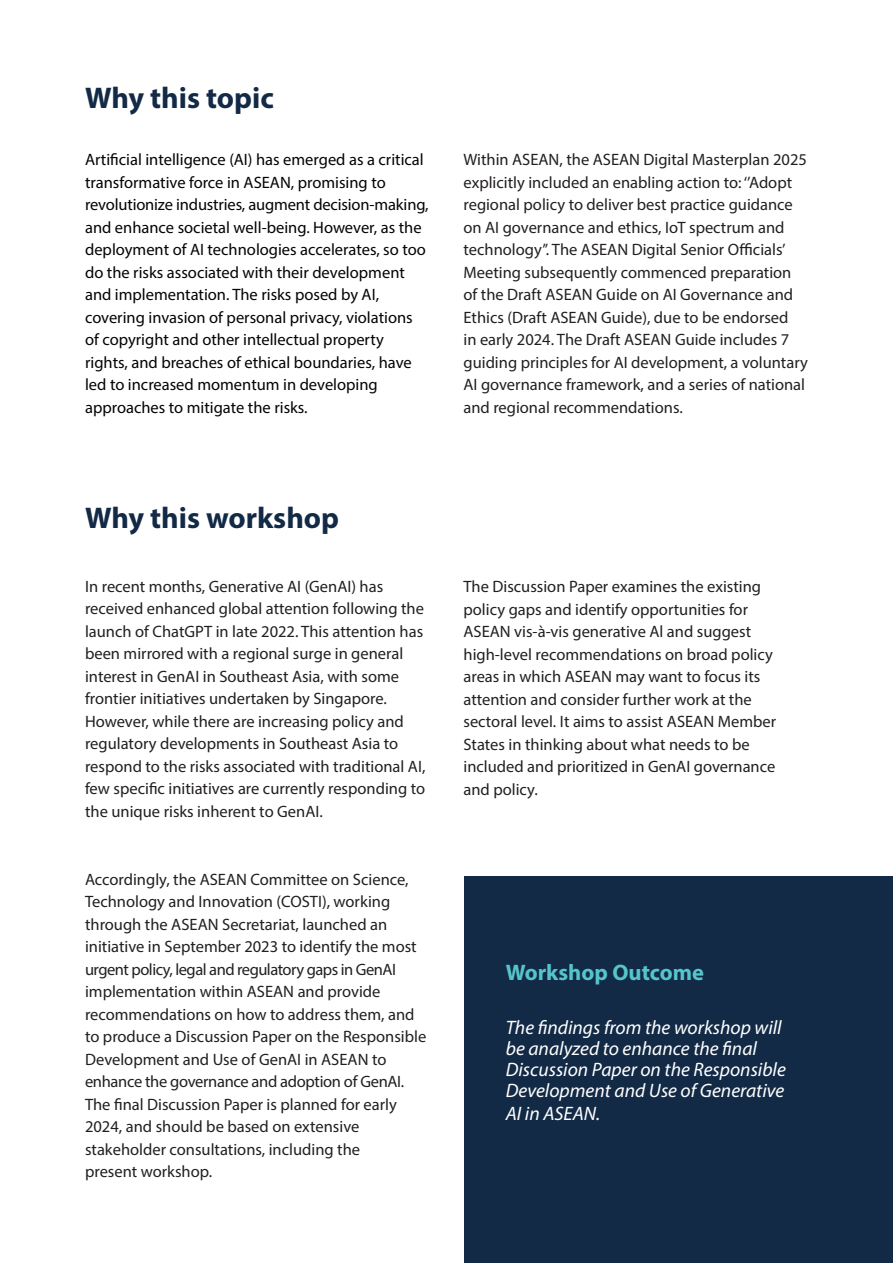
<style>
.page{position:relative;width:893px;height:1263px;background:#fff}
.page>*{position:absolute;margin:0;border:0;box-sizing:border-box;transform-origin:0 0}
.t1{font:700 30px "Myriad Pro";color:#122a46}
.t2{font:700 22.5px "Myriad Pro";color:#56c5cb}
.t3{font:italic 19.5px/21px "Myriad Pro";color:#fff}
.t4{font:16.5px/22.5px "Myriad Pro";color:#231f20}
.t5{font:16.5px/22.5px "Myriad Pro";color:#040503}
</style>
<div class="page">
<div style="left:464px;top:877px;width:429px;height:386px;background:#122a46"></div>
<h1 class="t1" style="left:85px;top:78px;width:190px">Why this topic</h1>
<p class="t5" style="left:85px;top:148px;width:345px">Artificial intelligence (AI) has emerged as a critical transformative force in ASEAN, promising to revolutionize industries, augment decision-making, and enhance societal well-being. However, as the deployment of AI technologies accelerates, so too do the risks associated with their development and implementation. The risks posed by AI, covering invasion of personal privacy, violations of copyright and other intellectual property rights, and breaches of ethical boundaries, have led to increased momentum in developing approaches to mitigate the risks.</p>
<p class="t4" style="left:463px;top:148px;width:346px">Within ASEAN, the ASEAN Digital Masterplan 2025 explicitly included an enabling action to: ‘’Adopt regional policy to deliver best practice guidance on AI governance and ethics, IoT spectrum and technology’’. The ASEAN Digital Senior Officials’ Meeting subsequently commenced preparation of the Draft ASEAN Guide on AI Governance and Ethics (Draft ASEAN Guide), due to be endorsed<br>in early 2024. The Draft ASEAN Guide includes 7 guiding principles for AI development, a voluntary AI governance framework, and a series of national and regional recommendations.</p>
<h1 class="t1" style="left:85px;top:498px;width:256px">Why this workshop</h1>
<p class="t4" style="left:85px;top:575px;width:342px">In recent months, Generative AI (GenAI) has received enhanced global attention following the launch of ChatGPT in late 2022. This attention has been mirrored with a regional surge in general interest in GenAI in Southeast Asia, with some frontier initiatives undertaken by Singapore.<br>However, while there are increasing policy and regulatory developments in Southeast Asia to respond to the risks associated with traditional AI, few specific initiatives are currently responding to the unique risks inherent to GenAI.</p>
<p class="t4" style="left:85px;top:867px;width:343px">Accordingly, the ASEAN Committee on Science, Technology and Innovation (COSTI), working through the ASEAN Secretariat, launched an initiative in September 2023 to identify the most urgent policy, legal and regulatory gaps in GenAI implementation within ASEAN and provide recommendations on how to address them, and to produce a Discussion Paper on the Responsible Development and Use of GenAI in ASEAN to enhance the governance and adoption of GenAI.<br>The final Discussion Paper is planned for early 2024, and should be based on extensive stakeholder consultations, including the<br>present workshop.</p>
<p class="t4" style="left:463px;top:575px;width:314px">The Discussion Paper examines the existing policy gaps and identify opportunities for ASEAN vis-à-vis generative Al and suggest high-level recommendations on broad policy areas in which ASEAN may want to focus its attention and consider further work at the sectoral level. It aims to assist ASEAN Member States in thinking about what needs to be included and prioritized in GenAI governance and policy.</p>
<h2 class="t2" style="left:506px;top:958px;width:200px">Workshop Outcome</h2>
<p class="t3" style="left:506px;top:1016px;width:282px">The findings from the workshop will be analyzed to enhance the final Discussion Paper on the Responsible Development and Use of Generative</p>
<p class="t3" style="left:506px;top:1103px;width:96px">AI in ASEAN.</p>
</div>
